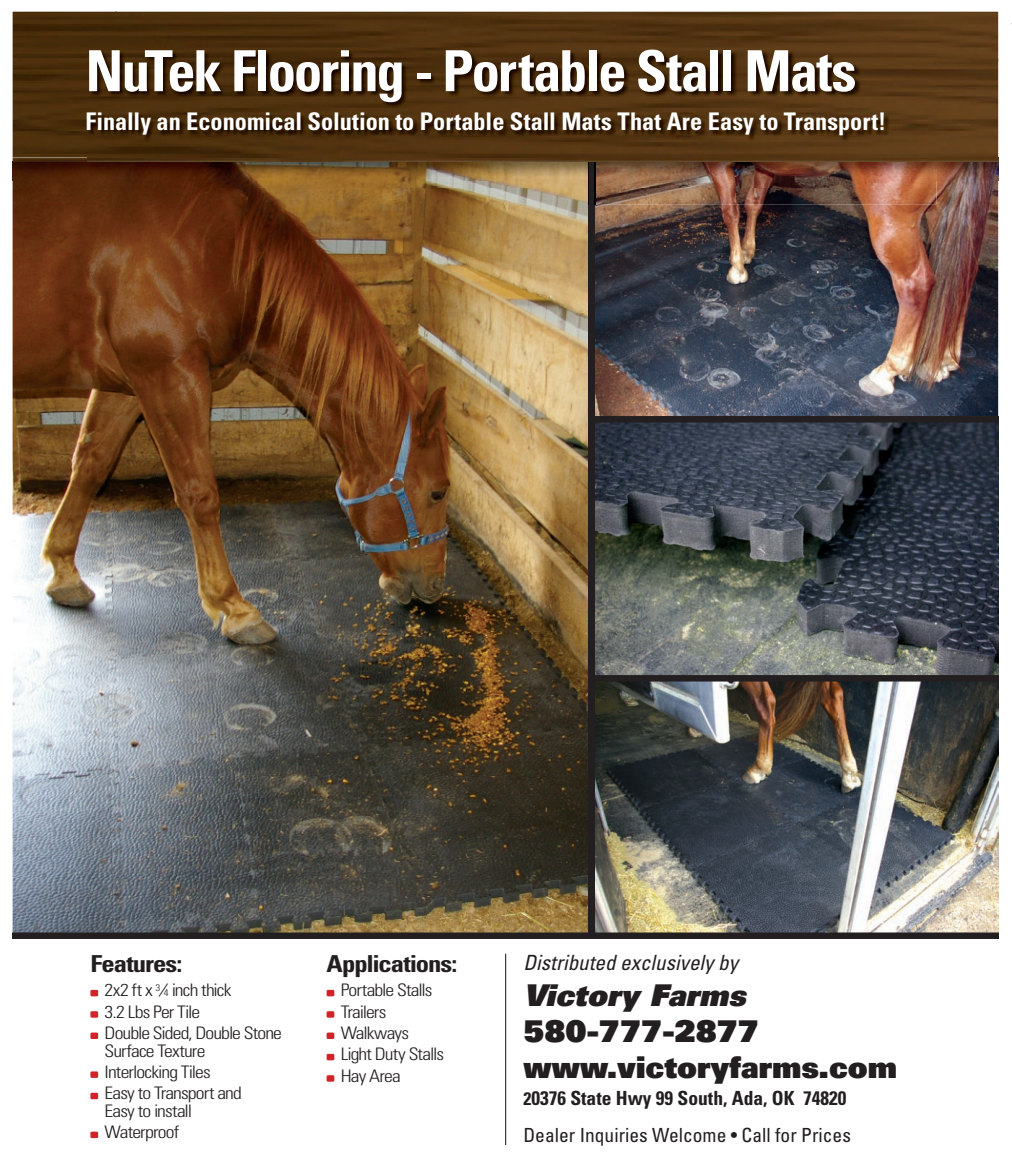
<style>
.page{position:relative;width:1012px;height:1166px;background:#fff}
.page>*{position:absolute;margin:0;border:0;box-sizing:border-box;transform-origin:0 0}
.t1{font:700 condensed 56.7px "Univers";letter-spacing:-.04em;color:#fff}
.t2{font:900 30px/36px "Univers";color:#231f20}
.t3{font:italic 900 30px "Univers";color:#231f20}
.t4{font:700 condensed 24.3px "Univers";color:#fff}
.t5{font:700 condensed 23.4px "Univers";letter-spacing:-.04em;color:#231f20;scale:1.14 1}
.t6{font:italic condensed 21px "Univers";color:#231f20}
.t7{font:condensed 19.5px/36.9px "Univers";color:#231f20}
.t8{font:300 condensed 17.25px/21.3px "Univers";letter-spacing:-.045em;color:#231f20;scale:1.14 1}
.s1{font-size:9.45px}
.s2{font-weight:700;font-size:18px}
.s3{font-weight:700}
</style>
<div class="page">
<img style="left:13px;top:181px;width:576px;height:751px">
<img style="left:595px;top:181px;width:403px;height:235px">
<img style="left:595px;top:682px;width:403px;height:250px">
<img style="left:595px;top:422px;width:403px;height:253px">
<div style="left:13px;top:932px;width:985px;height:7px;background:#231f20"></div>
<div style="left:590px;top:675px;width:408px;height:7px;background:#231f20"></div>
<div style="left:590px;top:416px;width:408px;height:6px;background:#231f20"></div>
<div style="left:589px;top:161px;width:6px;height:776px;background:#231f20"></div>
<img style="left:936px;top:61px;width:62px;height:120px">
<img style="left:13px;top:157px;width:74px;height:24px">
<img style="left:13px;top:12px;width:103px;height:145px">
<img style="left:116px;top:12px;width:882px;height:49px">
<img style="left:87px;top:162px;width:502px;height:42px">
<img style="left:596px;top:181px;width:340px;height:23px">
<img style="left:596px;top:162px;width:340px;height:19px">
<svg style="left:928px;top:157px;width:8px;height:6px"></svg>
<img style="left:928px;top:50px;width:8px;height:107px">
<img style="left:596px;top:181px;width:332px;height:7px">
<svg style="left:594px;top:162px;width:2px;height:42px"></svg>
<img style="left:87px;top:50px;width:841px;height:112px">
<div style="left:90px;top:990px;width:8px;height:6px;background:#d1232a"></div>
<div style="left:90px;top:1011px;width:8px;height:7px;background:#d1232a"></div>
<div style="left:90px;top:1033px;width:8px;height:6px;background:#d1232a"></div>
<div style="left:90px;top:1071px;width:8px;height:7px;background:#d1232a"></div>
<div style="left:90px;top:1093px;width:8px;height:6px;background:#d1232a"></div>
<div style="left:90px;top:1132px;width:8px;height:6px;background:#d1232a"></div>
<div style="left:327px;top:990px;width:7px;height:6px;background:#d1232a"></div>
<div style="left:327px;top:1011px;width:7px;height:7px;background:#d1232a"></div>
<div style="left:327px;top:1033px;width:7px;height:6px;background:#d1232a"></div>
<div style="left:327px;top:1054px;width:7px;height:6px;background:#d1232a"></div>
<div style="left:327px;top:1075px;width:7px;height:7px;background:#d1232a"></div>
<hr style="left:505px;top:954px;width:1px;height:190px;background:#231f20">
<h1 class="t1" style="left:85px;top:38px;width:773px">NuTek Flooring - Portable Stall Mats</h1>
<h3 class="t4" style="left:85px;top:107px;width:802px">Finally an Economical Solution to Portable Stall Mats That Are Easy to Transport!</h3>
<h3 class="t5" style="left:90px;top:955px;width:82px">Features:</h3>
<p class="t8" style="left:105px;top:981px;width:157px">2x2 ft x <sup>3</sup>⁄<span class="s1">4</span> inch thick<br>3.2 Lbs Per Tile<br>Double Sided, Double Stone</p>
<p class="t8" style="left:105px;top:1041px;width:122px">Surface Texture<br>Interlocking Tiles<br>Easy to Transport and</p>
<p class="t8" style="left:105px;top:1101px;width:78px">Easy to install<br>Waterproof</p>
<h3 class="t5" style="left:327px;top:955px;width:116px">Applications:</h3>
<p class="t8" style="left:341px;top:981px;width:92px">Portable Stalls<br>Trailers<br>Walkways<br>Light Duty Stalls<br>Hay Area</p>
<p class="t6" style="left:523px;top:955px;width:216px">Distributed exclusively by</p>
<h2 class="t3" style="left:523px;top:984px;width:224px">Victory Farms</h2>
<h2 class="t2" style="left:523px;top:1016px;width:375px">580-777-2877 www.victoryfarms.com</h2>
<p class="t7" style="left:523px;top:1081px;width:329px"><span class="s2">2</span><span class="s3">0376 State Hwy 99 South, Ada, OK 74820<br></span>Dealer Inquiries Welcome • Call for Prices</p>
</div>
